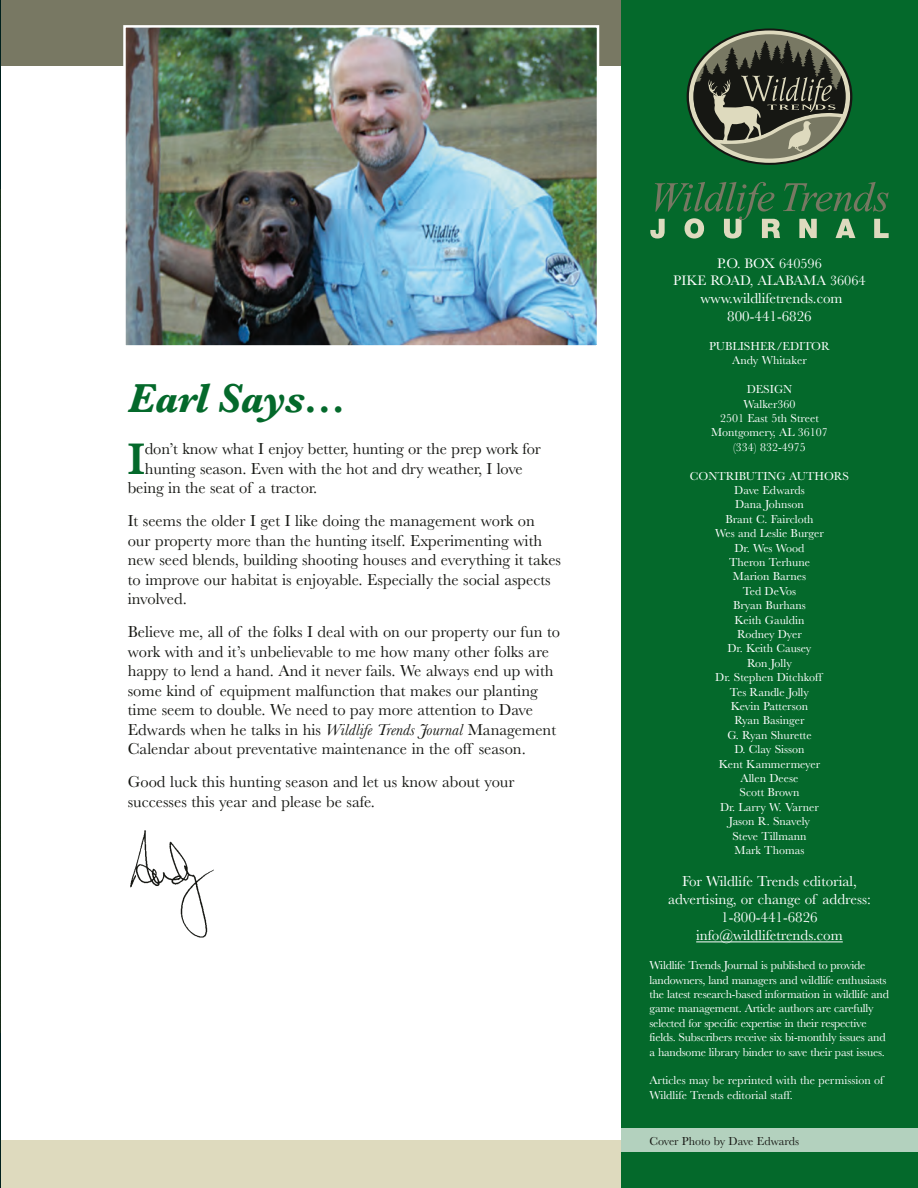
<style>
.page{position:relative;width:918px;height:1188px;background:#fff}
.page>*{position:absolute;margin:0;border:0;box-sizing:border-box;transform-origin:0 0}
.t1{font:600 45.9px "Baskerville";color:#04692b}
.t2{font:italic 700 42px "Baskerville";letter-spacing:-.02em;color:#04692b}
.t3{font:16.5px/19.5px "Baskerville";color:#161713}
.t4{font:15px/18px "Baskerville";color:#fff;text-align:center}
.t5{font:14.25px/17.1px "Baskerville";color:#fff;text-align:center}
.t6{font:12px/14.4px "Baskerville";color:#fff;text-align:center}
.t7{font:12px "Baskerville";color:#161713}
.s1{font-style:italic}
</style>
<div class="page">
<div style="left:0;top:1140px;width:918px;height:48px;background:#dedabe"></div>
<div style="left:0;top:0;width:634px;height:65px;background:#787863"></div>
<div style="left:621px;top:0;width:297px;height:1188px;background:#04692b"></div>
<div style="left:621px;top:1129px;width:297px;height:23px;background:#b3d1be"></div>
<svg style="left:650px;top:182px;width:239px;height:57px"></svg>
<img style="left:126px;top:28px;width:470px;height:317px">
<div style="left:123px;top:25px;width:476px;height:323px;border:2px solid #fff"></div>
<svg style="left:687px;top:28px;width:165px;height:137px"></svg>
<hr style="left:696px;top:942px;width:147px;height:1px;background:#fff">
<img style="left:130px;top:830px;width:84px;height:108px">
<img style="left:0;top:189px;width:1px;height:845px">
<hr style="left:0;top:1034px;width:1px;height:154px;background:#00201d">
<hr style="left:0;top:0;width:1px;height:189px;background:#00201d">
<h2 class="t2" style="left:128px;top:369px;width:220px">Earl Says…</h2>
<h1 class="t1" style="left:128px;top:426px;width:19px">I</h1>
<h3 class="t3" style="left:145px;top:439px;width:398px">don’t know what I enjoy better, hunting or the prep work for</h3>
<h3 class="t3" style="left:145px;top:459px;width:380px">hunting season. Even with the hot and dry weather, I love</h3>
<h3 class="t3" style="left:128px;top:478px;width:191px">being in the seat of a tractor.</h3>
<p class="t3" style="left:128px;top:511px;width:435px">It seems the older I get I like doing the management work on our property more than the hunting itself. Experimenting with new seed blends, building shooting houses and everything it takes to improve our habitat is enjoyable. Especially the social aspects involved.</p>
<p class="t3" style="left:128px;top:622px;width:434px">Believe me, all of the folks I deal with on our property our fun to work with and it’s unbelievable to me how many other folks are happy to lend a hand. And it never fails. We always end up with some kind of equipment malfunction that makes our planting time seem to double. We need to pay more attention to Dave Edwards when he talks in his <span class="s1">Wildlife Trends Journal</span> Management Calendar about preventative maintenance in the off season.</p>
<h3 class="t3" style="left:128px;top:772px;width:388px">Good luck this hunting season and let us know about your successes this year and please be safe.</h3>
<p class="t5" style="left:673px;top:255px;width:194px">P.O. BOX 640596<br>PIKE ROAD, ALABAMA 36064</p>
<p class="t4" style="left:700px;top:290px;width:144px">www.wildlifetrends.com<br>800-441-6826</p>
<p class="t6" style="left:709px;top:339px;width:122px">PUBLISHER/EDITOR<br>Andy Whitaker</p>
<p class="t6" style="left:711px;top:382px;width:118px">DESIGN<br>Walker360<br>2501 East 5th Street<br>Montgomery, AL 36107 (334) 832-4975</p>
<p class="t6" style="left:690px;top:469px;width:161px">CONTRIBUTING AUTHORS<br>Dave Edwards<br>Dana Johnson<br>Brant C. Faircloth<br>Wes and Leslie Burger<br>Dr. Wes Wood<br>Theron Terhune<br>Marion Barnes<br>Ted DeVos<br>Bryan Burhans<br>Keith Gauldin<br>Rodney Dyer<br>Dr. Keith Causey<br>Ron Jolly<br>Dr. Stephen Ditchkoff<br>Tes Randle Jolly<br>Kevin Patterson<br>Ryan Basinger<br>G. Ryan Shurette<br>D. Clay Sisson<br>Kent Kammermeyer<br>Allen Deese<br>Scott Brown<br>Dr. Larry W. Varner<br>Jason R. Snavely<br>Steve Tillmann<br>Mark Thomas</p>
<p class="t4" style="left:668px;top:873px;width:204px">For Wildlife Trends editorial, advertising, or change of address:<br>1-800-441-6826 info@wildlifetrends.com</p>
<p class="t6" style="left:650px;top:958px;width:241px;text-align:left">Wildlife Trends Journal is published to provide landowners, land managers and wildlife enthusiasts the latest research-based information in wildlife and game management. Article authors are carefully selected for specific expertise in their respective fields. Subscribers receive six bi-monthly issues and a handsome library binder to save their past issues.</p>
<p class="t6" style="left:650px;top:1073px;width:235px;text-align:left">Articles may be reprinted with the permission of<br>Wildlife Trends editorial staff.</p>
<p class="t7" style="left:650px;top:1133px;width:151px">Cover Photo by Dave Edwards</p>
</div>
